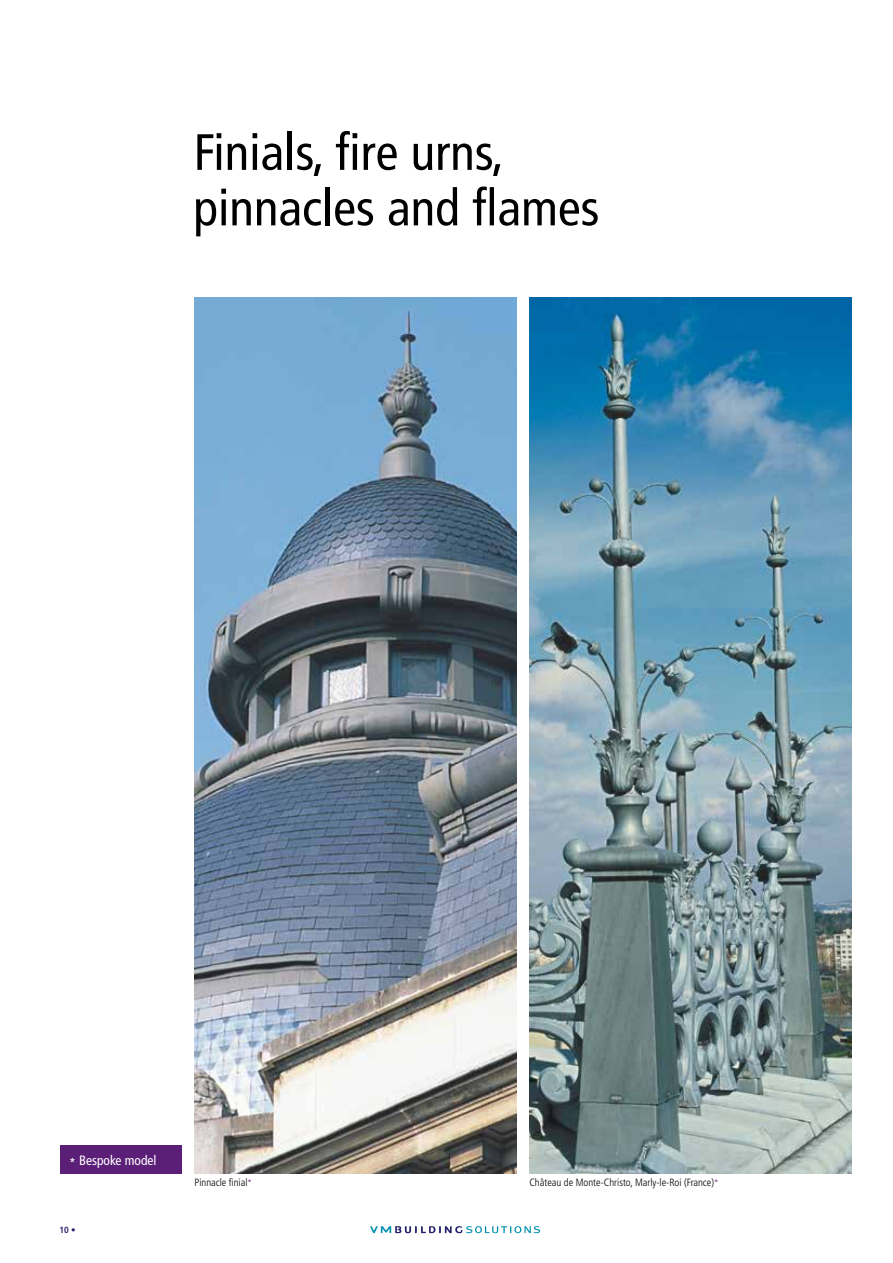
<style>
.page{position:relative;width:893px;height:1263px;background:#fff}
.page>*{position:absolute;margin:0;border:0;box-sizing:border-box;transform-origin:0 0}
.t1{font:condensed 51px/55.5px "Frutiger LT Pro";color:#000}
.t2{font:condensed 13.5px "Frutiger LT Pro";color:#fff}
.t3{font:300 condensed 10.5px "Frutiger LT Pro";color:#000}
.t4{font:700 condensed 9px "Frutiger LT Pro";color:#231f69}
.s1{font-size:9px;color:#5b1f78}
</style>
<div class="page">
<img style="left:194px;top:298px;width:323px;height:876px">
<img style="left:529px;top:298px;width:322px;height:876px">
<div style="left:61px;top:1145px;width:121px;height:29px;background:#5b1f78"></div>
<svg style="left:370px;top:1226px;width:170px;height:7px"></svg>
<h1 class="t1" style="left:193px;top:125px;width:407px">Finials, fire urns, pinnacles and flames</h1>
<p class="t2" style="left:69px;top:1152px;width:89px">* Bespoke model</p>
<p class="t4" style="left:60px;top:1225px;width:18px">10 •</p>
<p class="t3" style="left:194px;top:1177px;width:59px">Pinnacle finial<span class="s1">*</span></p>
<p class="t3" style="left:529px;top:1177px;width:191px">Château de Monte-Christo, Marly-le-Roi (France)<span class="s1">*</span></p>
</div>
